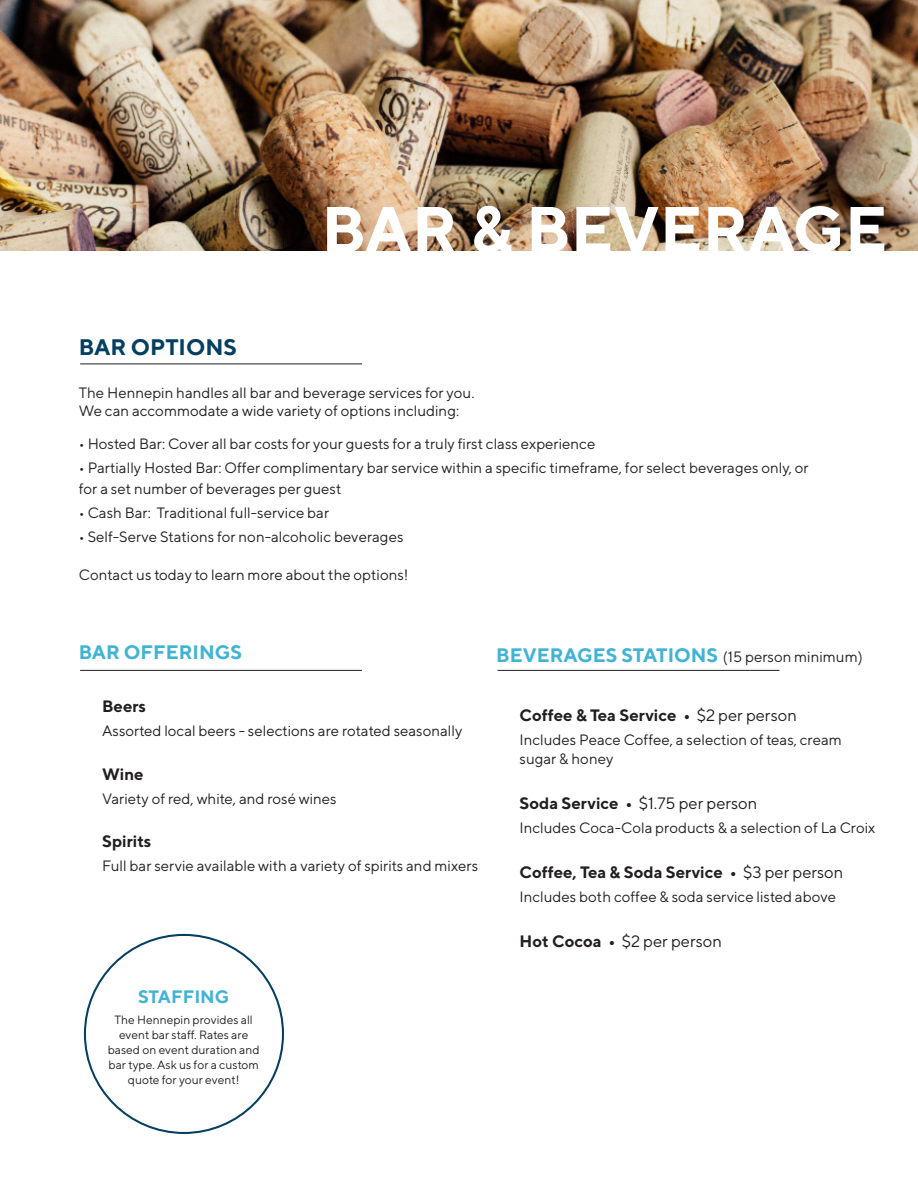
<style>
.page{position:relative;width:918px;height:1188px;background:#fff}
.page>*{position:absolute;margin:0;border:0;box-sizing:border-box;transform-origin:0 0}
.t1{font:700 64.35px "TT Norms";color:#fff}
.t2{font:700 22.5px "TT Norms";color:#053f61}
.t3{font:700 19.5px "TT Norms";color:#41b3d4}
.t4{font:700 18px "TT Norms";color:#41b3d4}
.t5{font:700 16.5px "TT Norms";color:#231f20}
.t6{font:16.5px "TT Norms";color:#231f20}
.t7{font:15px/21px "TT Norms";color:#231f20}
.t8{font:12px/15px "TT Norms";color:#231f20;text-align:center}
.s1{font-weight:400;font-size:15px;color:#231f20}
.s2{font-weight:400}
.s3{font-weight:700}
</style>
<div class="page">
<img style="left:0;top:0;width:918px;height:251px">
<hr style="left:498px;top:670px;width:281px;height:1px;background:#231f20">
<hr style="left:80px;top:364px;width:282px;height:1px;background:#231f20">
<hr style="left:80px;top:670px;width:282px;height:1px;background:#231f20">
<p class="t2" style="left:79px;top:333px;width:160px">BAR OPTIONS</p>
<p class="t1" style="left:321px;top:189px;width:568px">BAR &amp; BEVERAGE</p>
<p class="t7" style="left:79px;top:382px;width:397px">The Hennepin handles all bar and beverage services for you.</p>
<p class="t7" style="left:79px;top:400px;width:382px">We can accommodate a wide variety of options including:</p>
<p class="t7" style="left:79px;top:433px;width:518px">• Hosted Bar: Cover all bar costs for your guests for a truly first class experience</p>
<p class="t7" style="left:79px;top:457px;width:731px">• Partially Hosted Bar: Offer complimentary bar service within a specific timeframe, for select beverages only, or for a set number of beverages per guest</p>
<p class="t7" style="left:79px;top:502px;width:252px">• Cash Bar: Traditional full-service bar</p>
<p class="t7" style="left:79px;top:526px;width:326px">• Self-Serve Stations for non-alcoholic beverages</p>
<p class="t7" style="left:79px;top:564px;width:331px">Contact us today to learn more about the options!</p>
<p class="t3" style="left:79px;top:640px;width:165px">BAR OFFERINGS</p>
<p class="t5" style="left:102px;top:696px;width:45px">Beers</p>
<p class="t7" style="left:102px;top:720px;width:362px">Assorted local beers - selections are rotated seasonally</p>
<p class="t5" style="left:102px;top:763px;width:43px">Wine</p>
<p class="t7" style="left:102px;top:787px;width:236px">Variety of red, white, and rosé wines</p>
<p class="t5" style="left:102px;top:831px;width:51px">Spirits</p>
<p class="t7" style="left:102px;top:855px;width:378px">Full bar servie available with a variety of spirits and mixers</p>
<p class="t4" style="left:138px;top:985px;width:93px">STAFFING</p>
<p class="t8" style="left:108px;top:1012px;width:153px">The Hennepin provides all event bar staff. Rates are based on event duration and bar type. Ask us for a custom quote for your event!</p>
<p class="t3" style="left:496px;top:643px;width:368px">BEVERAGES STATIONS <span class="s1">(15 person minimum)</span></p>
<p class="t5" style="left:520px;top:705px;width:279px">Coffee &amp; Tea Service • <span class="s2">$2 per person</span></p>
<p class="t7" style="left:520px;top:729px;width:324px">Includes Peace Coffee, a selection of teas, cream</p>
<p class="t7" style="left:520px;top:748px;width:95px">sugar &amp; honey</p>
<p class="t6" style="left:520px;top:793px;width:239px"><span class="s3">Soda Service •</span> $1.75 per person</p>
<p class="t7" style="left:520px;top:817px;width:357px">Includes Coca-Cola products &amp; a selection of La Croix</p>
<p class="t5" style="left:520px;top:862px;width:325px">Coffee, Tea &amp; Soda Service • <span class="s2">$3 per person</span></p>
<p class="t7" style="left:520px;top:886px;width:318px">Includes both coffee &amp; soda service listed above</p>
<p class="t6" style="left:520px;top:931px;width:204px"><span class="s3">Hot Cocoa •</span> $2 per person</p>
</div>
